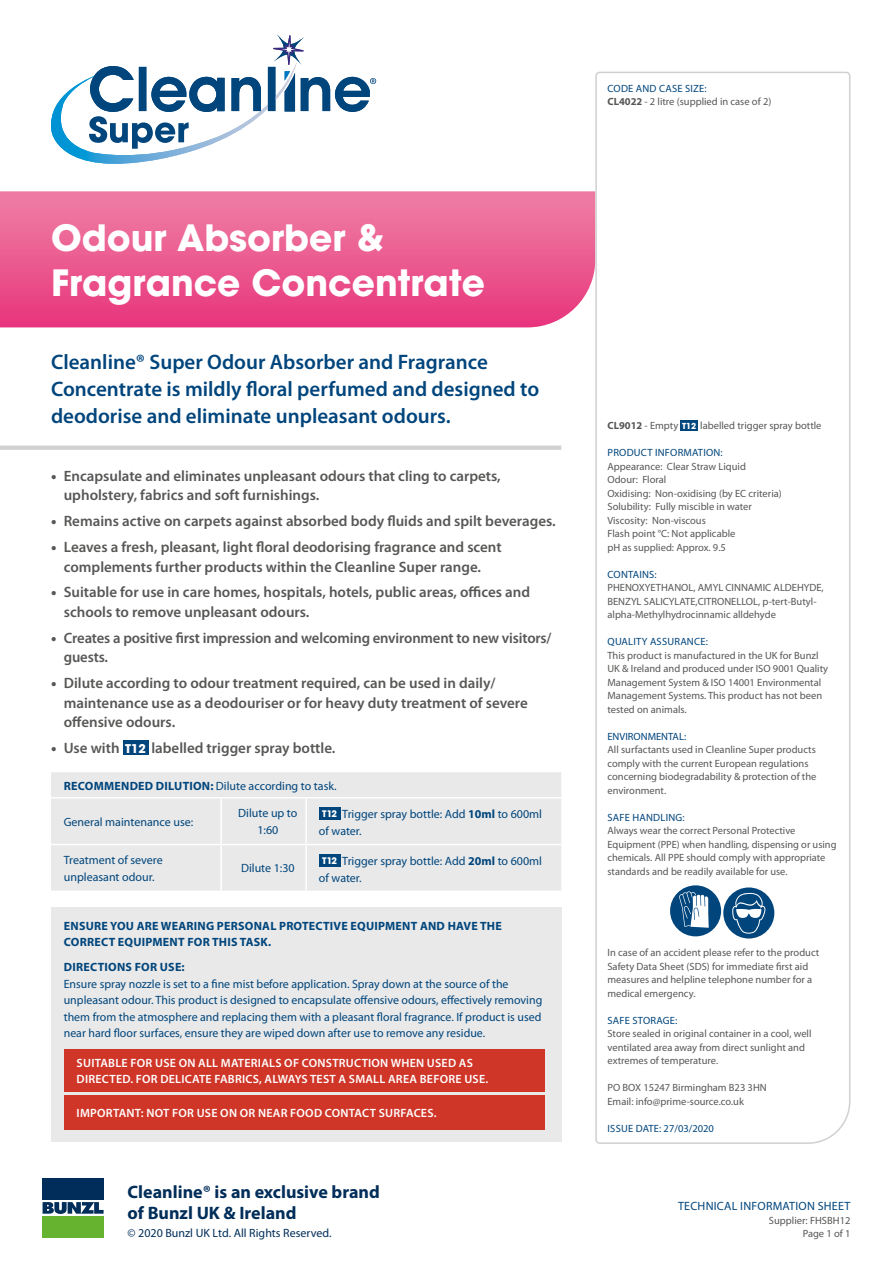
<style>
.page{position:relative;width:893px;height:1263px;background:#fff}
.page>*{position:absolute;margin:0;border:0;box-sizing:border-box;transform-origin:0 0}
.t1{font:700 36px/45px "Avant Garde";color:#fff}
.t2{font:600 21px/27px "Myriad Pro";color:#00457c}
.t3{font:700 18px/21px "Myriad Pro";color:#002d59}
.t4{font:600 15px/19.5px "Myriad Pro";color:#575756}
.t5{font:12px/16.5px "Myriad Pro";color:#00457c}
.t6{font:600 12px/16.5px "Myriad Pro";letter-spacing:.02em;color:#fff}
.t7{font:700 12px/16.5px "Myriad Pro";letter-spacing:.02em;color:#00457c}
.t8{font:12px "Myriad Pro";color:#002d59}
.t9{font:12px "Myriad Pro";letter-spacing:.02em;color:#00457c}
.t10{font:10.5px/13.5px "Myriad Pro";color:#575756}
.t11{font:10.5px "Myriad Pro";letter-spacing:.02em;color:#00457c}
.t12{font:10.5px "Myriad Pro";color:#00457c}
.s1{font-weight:900}
.s2{font-family:"Avant Garde";font-weight:700;font-size:12px;color:#fff}
.s3{font-weight:700}
.s4{font-family:"Avant Garde";font-weight:700;font-size:9px;color:#fff}
.s5{color:#00457c}
.s6{font-family:"Avant Garde";font-weight:700;font-size:8.25px;color:#fff}
</style>
<div class="page">
<svg style="left:42px;top:1178px;width:62px;height:60px"></svg>
<div style="left:43px;top:1178px;width:61px;height:22px;background:#002d59"></div>
<div style="left:43px;top:1216px;width:61px;height:21px;background:#65b32e"></div>
<svg style="left:43px;top:1202px;width:61px;height:12px"></svg>
<svg style="left:51px;top:35px;width:325px;height:129px"></svg>
<svg style="left:0;top:191px;width:595px;height:136px;background:#eb5d92"></svg>
<hr style="left:0;top:446px;width:561px;height:4px;background:#d0d0d0">
<div style="left:123px;top:740px;width:25px;height:15px;background:#00457c"></div>
<div style="left:51px;top:772px;width:510px;height:118px;background:#e9e9e9"></div>
<hr style="left:51px;top:797px;width:170px;height:1px;background:#fff">
<hr style="left:221px;top:797px;width:85px;height:1px;background:#fff">
<hr style="left:220px;top:798px;width:2px;height:46px;background:#fff">
<hr style="left:306px;top:797px;width:255px;height:1px;background:#fff">
<hr style="left:305px;top:798px;width:2px;height:46px;background:#fff">
<hr style="left:51px;top:844px;width:170px;height:1px;background:#fff">
<hr style="left:221px;top:844px;width:85px;height:1px;background:#fff">
<hr style="left:220px;top:845px;width:2px;height:45px;background:#fff">
<hr style="left:306px;top:844px;width:255px;height:1px;background:#fff">
<hr style="left:305px;top:845px;width:2px;height:45px;background:#fff">
<div style="left:319px;top:807px;width:21px;height:13px;background:#00457c"></div>
<div style="left:319px;top:854px;width:21px;height:13px;background:#00457c"></div>
<div style="left:51px;top:908px;width:510px;height:234px;background:#e9e9e9"></div>
<div style="left:64px;top:1049px;width:480px;height:43px;background:#cf3628"></div>
<div style="left:64px;top:1095px;width:480px;height:34px;background:#cf3628"></div>
<svg style="left:595px;top:71px;width:256px;height:1073px"></svg>
<h1 class="t1" style="left:51px;top:215px;width:435px">Odour Absorber &amp;<br>Fragrance Concentrate</h1>
<h2 class="t2" style="left:51px;top:348px;width:490px">Cleanline® Super Odour Absorber and Fragrance<br>Concentrate is mildly floral perfumed and designed to deodorise and eliminate unpleasant odours.</h2>
<h3 class="t4" style="left:64px;top:466px;width:439px;text-indent:-13px"><span class="s1">•</span> Encapsulate and eliminates unpleasant odours that cling to carpets, upholstery, fabrics and soft furnishings.</h3>
<h3 class="t4" style="left:51px;top:512px;width:506px"><span class="s1">•</span> Remains active on carpets against absorbed body fluids and spilt beverages.</h3>
<h3 class="t4" style="left:51px;top:537px;width:452px;text-align:center"><span class="s1">•</span> Leaves a fresh, pleasant, light floral deodorising fragrance and scent complements further products within the Cleanline Super range.</h3>
<h3 class="t4" style="left:64px;top:583px;width:468px;text-indent:-13px"><span class="s1">•</span> Suitable for use in care homes, hospitals, hotels, public areas, offices and schools to remove unpleasant odours.</h3>
<h3 class="t4" style="left:64px;top:628px;width:489px;text-indent:-13px"><span class="s1">•</span> Creates a positive first impression and welcoming environment to new visitors/ guests.</h3>
<h3 class="t4" style="left:64px;top:674px;width:466px;text-indent:-13px"><span class="s1">•</span> Dilute according to odour treatment required, can be used in daily/ maintenance use as a deodouriser or for heavy duty treatment of severe offensive odours.</h3>
<h3 class="t4" style="left:51px;top:738px;width:286px"><span class="s1">•</span> Use with <span class="s2">T12</span> labelled trigger spray bottle.</h3>
<p class="t5" style="left:64px;top:777px;width:274px"><span class="s3">RECOMMENDED DILUTION:</span> Dilute according to task.</p>
<p class="t5" style="left:64px;top:814px;width:131px">General maintenance use:</p>
<p class="t5" style="left:238px;top:805px;width:61px;text-align:center">Dilute up to<br>1:60</p>
<p class="t5" style="left:319px;top:806px;width:225px"><span class="s4">T12</span> Trigger spray bottle: Add <span class="s3">10ml</span> to 600ml of water.</p>
<p class="t5" style="left:64px;top:852px;width:100px">Treatment of severe unpleasant odour.</p>
<p class="t5" style="left:241px;top:860px;width:55px">Dilute 1:30</p>
<p class="t5" style="left:319px;top:853px;width:225px"><span class="s4">T12</span> Trigger spray bottle: Add <span class="s3">20ml</span> to 600ml of water.</p>
<p class="t7" style="left:64px;top:917px;width:439px">ENSURE YOU ARE WEARING PERSONAL PROTECTIVE EQUIPMENT AND HAVE THE<br>CORRECT EQUIPMENT FOR THIS TASK.</p>
<p class="t7" style="left:64px;top:959px;width:122px">DIRECTIONS FOR USE:</p>
<p class="t5" style="left:64px;top:975px;width:480px">Ensure spray nozzle is set to a fine mist before application. Spray down at the source of the unpleasant odour. This product is designed to encapsulate offensive odours, effectively removing them from the atmosphere and replacing them with a pleasant floral fragrance. If product is used near hard floor surfaces, ensure they are wiped down after use to remove any residue.</p>
<p class="t6" style="left:77px;top:1055px;width:413px">SUITABLE FOR USE ON ALL MATERIALS OF CONSTRUCTION WHEN USED AS<br>DIRECTED. FOR DELICATE FABRICS, ALWAYS TEST A SMALL AREA BEFORE USE.</p>
<p class="t6" style="left:77px;top:1105px;width:361px">IMPORTANT: NOT FOR USE ON OR NEAR FOOD CONTACT SURFACES.</p>
<h3 class="t3" style="left:128px;top:1182px;width:254px">Cleanline® is an exclusive brand of Bunzl UK &amp; Ireland</h3>
<p class="t8" style="left:128px;top:1227px;width:205px">© 2020 Bunzl UK Ltd. All Rights Reserved.</p>
<p class="t10" style="left:607px;top:82px;width:165px"><span class="s5">CODE AND CASE SIZE:<br></span><span class="s3">CL4022</span> - 2 litre (supplied in case of 2)</p>
<p class="t10" style="left:607px;top:419px;width:216px"><span class="s3">CL9012</span> - Empty <span class="s6">T12</span> labelled trigger spray bottle</p>
<p class="t11" style="left:608px;top:447px;width:117px">PRODUCT INFORMATION:</p>
<p class="t10" style="left:607px;top:460px;width:176px">Appearance: Clear Straw Liquid<br>Odour: Floral<br>Oxidising: Non-oxidising (by EC criteria)<br>Solubility: Fully miscible in water<br>Viscosity: Non-viscous<br>Flash point °C: Not applicable<br>pH as supplied: Approx. 9.5</p>
<p class="t11" style="left:608px;top:568px;width:51px">CONTAINS:</p>
<p class="t10" style="left:607px;top:581px;width:218px">PHENOXYETHANOL, AMYL CINNAMIC ALDEHYDE,<br>BENZYL SALICYLATE,CITRONELLOL, p-tert-Butyl&shy;alpha-Methylhydrocinnamic alldehyde</p>
<p class="t11" style="left:608px;top:636px;width:102px">QUALITY ASSURANCE:</p>
<p class="t10" style="left:607px;top:649px;width:222px">This product is manufactured in the UK for Bunzl UK &amp; Ireland and produced under ISO 9001 Quality Management System &amp; ISO 14001 Environmental Management Systems. This product has not been tested on animals.</p>
<p class="t12" style="left:607px;top:730px;width:80px">ENVIRONMENTAL:</p>
<p class="t10" style="left:607px;top:743px;width:211px">All surfactants used in Cleanline Super products comply with the current European regulations concerning biodegradability &amp; protection of the environment.</p>
<p class="t11" style="left:608px;top:811px;width:79px">SAFE HANDLING:</p>
<p class="t10" style="left:607px;top:824px;width:231px">Always wear the correct Personal Protective Equipment (PPE) when handling, dispensing or using chemicals. All PPE should comply with appropriate standards and be readily available for use.</p>
<p class="t10" style="left:607px;top:946px;width:213px">In case of an accident please refer to the product Safety Data Sheet (SDS) for immediate first aid measures and helpline telephone number for a medical emergency.</p>
<p class="t11" style="left:608px;top:1014px;width:71px">SAFE STORAGE:</p>
<p class="t10" style="left:607px;top:1027px;width:206px">Store sealed in original container in a cool, well ventilated area away from direct sunlight and extremes of temperature.</p>
<p class="t10" style="left:607px;top:1081px;width:161px">PO BOX 15247 Birmingham B23 3HN<br>Email: info@prime-source.co.uk</p>
<p class="t11" style="left:608px;top:1122px;width:108px">ISSUE DATE: 27/03/2020</p>
<p class="t9" style="left:678px;top:1200px;width:174px">TECHNICAL INFORMATION SHEET</p>
<p class="t10" style="left:769px;top:1214px;width:83px;text-align:right">Supplier: FHSBH12<br>Page 1 of 1</p>
</div>
